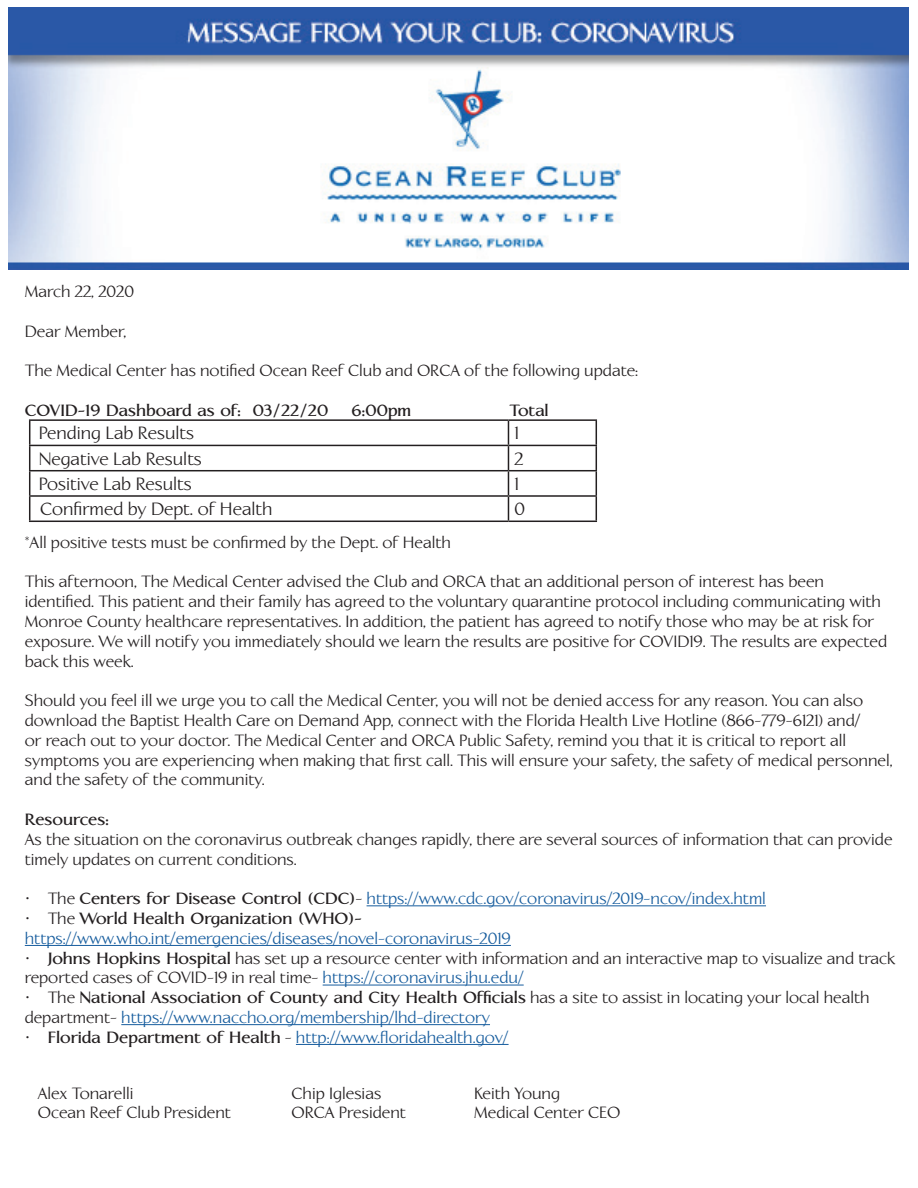
<style>
.page{position:relative;width:918px;height:1188px;background:#fff}
.page>*{position:absolute;margin:0;border:0;box-sizing:border-box;transform-origin:0 0}
.t1{font:18px "Linotype Aperto";color:#231f20}
.t2{font:16.5px/19.8px "Linotype Aperto";color:#231f20}
.t3{font:16.5px/19.8px "Linotype Aperto";color:#175d9e}
.t4{font:700 16.5px "Linotype Aperto";color:#231f20}
.s1{font-weight:700;color:#231f20}
.s2{color:#231f20}
</style>
<div class="page">
<img style="left:8px;top:7px;width:900px;height:263px">
<hr style="left:367px;top:905px;width:399px;height:1px;background:#175d9e">
<hr style="left:25px;top:945px;width:486px;height:1px;background:#175d9e">
<hr style="left:323px;top:985px;width:201px;height:1px;background:#175d9e">
<hr style="left:121px;top:1024px;width:369px;height:1px;background:#175d9e">
<hr style="left:296px;top:1044px;width:213px;height:1px;background:#175d9e">
<hr style="left:29px;top:419px;width:479px;height:2px;background:#231f20">
<hr style="left:508px;top:419px;width:89px;height:2px;background:#231f20">
<hr style="left:29px;top:445px;width:479px;height:1px;background:#231f20">
<hr style="left:508px;top:445px;width:89px;height:1px;background:#231f20">
<hr style="left:29px;top:470px;width:479px;height:1px;background:#231f20">
<hr style="left:508px;top:470px;width:89px;height:1px;background:#231f20">
<hr style="left:29px;top:495px;width:479px;height:2px;background:#231f20">
<svg style="left:29px;top:421px;width:1px;height:100px"></svg>
<hr style="left:508px;top:495px;width:89px;height:2px;background:#231f20">
<svg style="left:508px;top:421px;width:1px;height:100px"></svg>
<svg style="left:596px;top:421px;width:1px;height:100px"></svg>
<hr style="left:29px;top:521px;width:479px;height:1px;background:#231f20">
<hr style="left:508px;top:521px;width:89px;height:1px;background:#231f20">
<p class="t2" style="left:25px;top:282px;width:111px">March 22, 2020</p>
<p class="t2" style="left:25px;top:322px;width:103px">Dear Member,</p>
<p class="t2" style="left:25px;top:361px;width:615px">The Medical Center has notified Ocean Reef Club and ORCA of the following update:</p>
<p class="t4" style="left:25px;top:401px;width:305px">COVID-19 Dashboard as of: 03/22/20</p>
<p class="t4" style="left:351px;top:401px;width:61px">6:00pm</p>
<p class="t4" style="left:510px;top:401px;width:41px">Total</p>
<p class="t1" style="left:39px;top:423px;width:157px">Pending Lab Results</p>
<p class="t1" style="left:514px;top:423px;width:6px">1</p>
<p class="t1" style="left:39px;top:448px;width:165px">Negative Lab Results</p>
<p class="t1" style="left:514px;top:448px;width:10px">2</p>
<p class="t1" style="left:39px;top:474px;width:155px">Positive Lab Results</p>
<p class="t1" style="left:514px;top:474px;width:6px">1</p>
<p class="t1" style="left:40px;top:499px;width:234px">Confirmed by Dept. of Health</p>
<p class="t1" style="left:514px;top:499px;width:12px">0</p>
<p class="t2" style="left:25px;top:532px;width:428px">*All positive tests must be confirmed by the Dept. of Health</p>
<p class="t2" style="left:25px;top:572px;width:864px">This afternoon, The Medical Center advised the Club and ORCA that an additional person of interest has been identified. This patient and their family has agreed to the voluntary quarantine protocol including communicating with Monroe County healthcare representatives. In addition, the patient has agreed to notify those who may be at risk for exposure. We will notify you immediately should we learn the results are positive for COVID19. The results are expected back this week.</p>
<p class="t2" style="left:25px;top:691px;width:870px">Should you feel ill we urge you to call the Medical Center, you will not be denied access for any reason. You can also download the Baptist Health Care on Demand App, connect with the Florida Health Live Hotline (866-779-6121) and/<br>or reach out to your doctor. The Medical Center and ORCA Public Safety, remind you that it is critical to report all symptoms you are experiencing when making that first call. This will ensure your safety, the safety of medical personnel, and the safety of the community.</p>
<p class="t4" style="left:25px;top:810px;width:86px">Resources:</p>
<p class="t2" style="left:25px;top:829px;width:869px">As the situation on the coronavirus outbreak changes rapidly, there are several sources of information that can provide timely updates on current conditions.</p>
<p class="t3" style="left:25px;top:889px;width:872px"><span class="s1">·</span> <span class="s2">The</span> <span class="s1">Centers for Disease Control (CDC)</span><span class="s2">-</span> https://www.cdc.gov/coronavirus/2019-ncov/index.html<br><span class="s1">·</span> <span class="s2">The</span> <span class="s1">World Health Organization (WHO)-<br></span>https://www.who.int/emergencies/diseases/novel-coronavirus-2019<br><span class="s1">· Johns Hopkins Hospital</span> <span class="s2">has set up a resource center with information and an interactive map to visualize and track reported cases of COVID-19 in real time-</span> https://coronavirus.jhu.edu/<br><span class="s1">·</span> <span class="s2">The</span> <span class="s1">National Association of County and City Health Officials</span> <span class="s2">has a site to assist in locating your local health department-</span> https://www.naccho.org/membership/lhd-directory<br><span class="s1">· Florida Department of Health</span> <span class="s2">-</span> http://www.floridahealth.gov/</p>
<p class="t2" style="left:38px;top:1083px;width:195px">Alex Tonarelli<br>Ocean Reef Club President</p>
<p class="t2" style="left:292px;top:1083px;width:116px">Chip Iglesias<br>ORCA President</p>
<p class="t2" style="left:474px;top:1083px;width:148px">Keith Young<br>Medical Center CEO</p>
</div>
